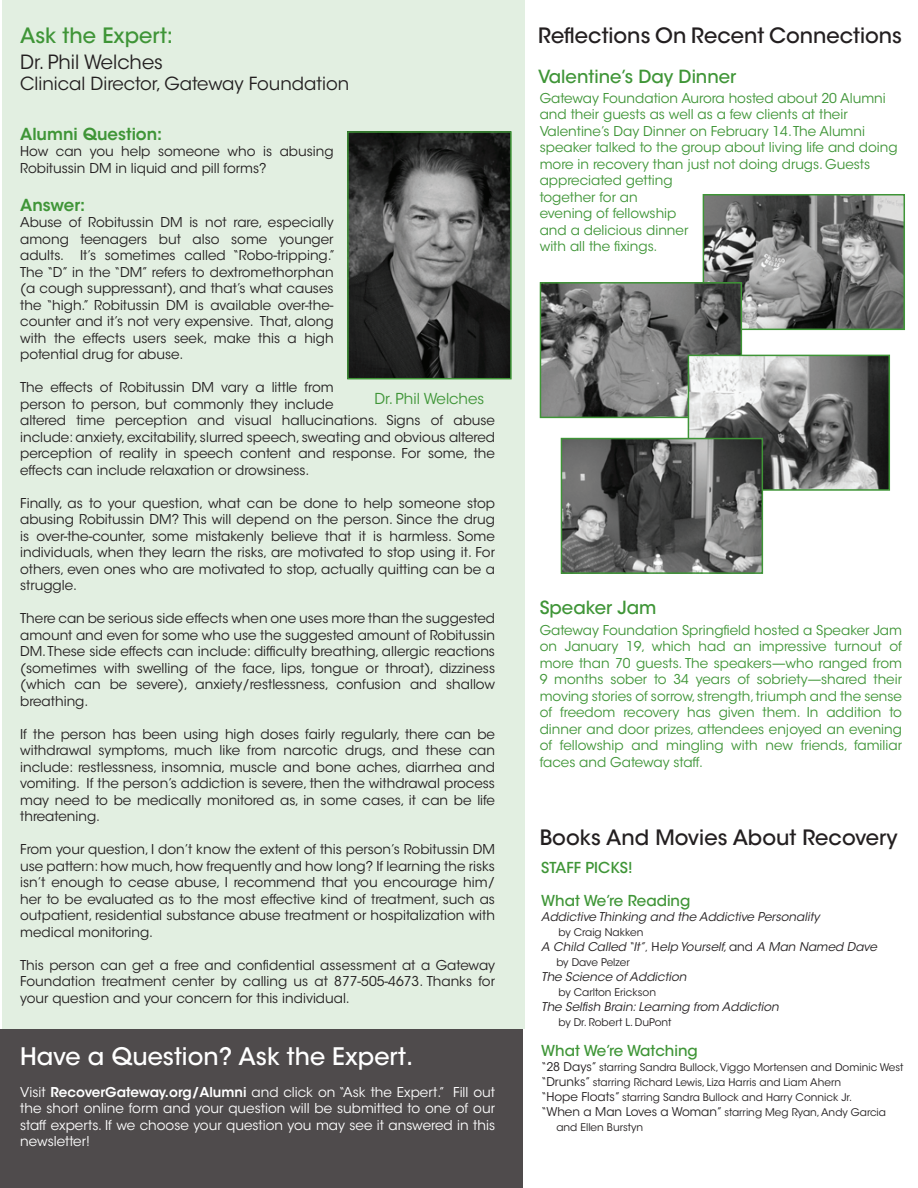
<style>
.page{position:relative;width:918px;height:1188px;background:#fff}
.page>*{position:absolute;margin:0;border:0;box-sizing:border-box;transform-origin:0 0}
.t1{font:500 24px "ITC Avant Garde Std";color:#fff}
.t2{font:500 21px "ITC Avant Garde Std";color:#231f20}
.t3{font:500 21px "ITC Avant Garde Std";color:#3f9537}
.t4{font:19.5px "ITC Avant Garde Std";color:#231f20}
.t5{font:18px "ITC Avant Garde Std";color:#231f20}
.t6{font:500 18px "ITC Avant Garde Std";color:#3f9537}
.t7{font:600 16.5px "ITC Avant Garde Std";color:#3f9537}
.t8{font:500 15px "ITC Avant Garde Std";color:#3f9537}
.t9{font:15px "ITC Avant Garde Std";color:#3f9537}
.t10{font:13.5px/16.5px "ITC Avant Garde Std";color:#231f20;text-align:justify}
.t11{font:13.5px/16.5px "ITC Avant Garde Std";color:#3f9537}
.t12{font:13.5px/16.5px "ITC Avant Garde Std";color:#fff;text-align:justify}
.t13{font:italic 12px "ITC Avant Garde Std";color:#231f20}
.t14{font:10.5px "ITC Avant Garde Std";color:#231f20}
.s1{font-weight:600}
.s2{font-style:normal;font-size:10.5px}
.s3{font-style:normal}
.s4{font-size:12px}
</style>
<div class="page">
<div style="left:1px;top:1029px;width:522px;height:159px;background:#4f4b4c"></div>
<div style="left:2px;top:0;width:523px;height:1029px;background:#e2efe1"></div>
<img style="left:350px;top:134px;width:159px;height:242px">
<div style="left:347px;top:131px;width:165px;height:248px;border:2px solid #3f9537"></div>
<img style="left:706px;top:197px;width:196px;height:130px">
<div style="left:703px;top:194px;width:202px;height:136px;border:2px solid #3f9537"></div>
<img style="left:543px;top:285px;width:196px;height:130px">
<div style="left:540px;top:282px;width:202px;height:136px;border:2px solid #3f9537"></div>
<img style="left:691px;top:358px;width:196px;height:130px">
<div style="left:688px;top:355px;width:202px;height:136px;border:2px solid #3f9537"></div>
<img style="left:564px;top:441px;width:196px;height:130px">
<div style="left:561px;top:438px;width:202px;height:136px;border:2px solid #3f9537"></div>
<h2 class="t3" style="left:20px;top:23px;width:154px">Ask the Expert:</h2>
<h3 class="t4" style="left:20px;top:50px;width:144px">Dr. Phil Welches</h3>
<h3 class="t5" style="left:20px;top:73px;width:331px">Clinical Director, Gateway Foundation</h3>
<p class="t7" style="left:20px;top:124px;width:144px">Alumni Question:</p>
<p class="t10" style="left:20px;top:144px;width:315px">How can you help someone who is abusing<br>Robitussin DM in liquid and pill forms?</p>
<p class="t7" style="left:20px;top:194px;width:67px">Answer:</p>
<p class="t10" style="left:20px;top:214px;width:317px">Abuse of Robitussin DM is not rare, especially among teenagers but also some younger adults. It’s sometimes called “Robo-tripping.” The “D” in the “DM” refers to dextromethorphan (a cough suppressant), and that’s what causes the “high.” Robitussin DM is available over-the&shy;counter and it’s not very expensive. That, along with the effects users seek, make this a high potential drug for abuse.</p>
<p class="t10" style="left:20px;top:379px;width:476px;text-align:left">The effects of Robitussin DM vary a little from<br>person to person, but commonly they include<br>altered time perception and visual hallucinations. Signs of abuse include: anxiety, excitability, slurred speech, sweating and obvious altered perception of reality in speech content and response. For some, the effects can include relaxation or drowsiness.</p>
<p class="t10" style="left:20px;top:495px;width:476px">Finally, as to your question, what can be done to help someone stop abusing Robitussin DM? This will depend on the person. Since the drug is over-the-counter, some mistakenly believe that it is harmless. Some individuals, when they learn the risks, are motivated to stop using it. For others, even ones who are motivated to stop, actually quitting can be a struggle.</p>
<p class="t10" style="left:20px;top:610px;width:476px">There can be serious side effects when one uses more than the suggested amount and even for some who use the suggested amount of Robitussin DM. These side effects can include: difficulty breathing, allergic reactions (sometimes with swelling of the face, lips, tongue or throat), dizziness (which can be severe), anxiety/restlessness, confusion and shallow breathing.</p>
<p class="t10" style="left:20px;top:726px;width:476px">If the person has been using high doses fairly regularly, there can be withdrawal symptoms, much like from narcotic drugs, and these can include: restlessness, insomnia, muscle and bone aches, diarrhea and vomiting. If the person’s addiction is severe, then the withdrawal process may need to be medically monitored as, in some cases, it can be life threatening.</p>
<p class="t10" style="left:20px;top:841px;width:476px">From your question, I don’t know the extent of this person’s Robitussin DM use pattern: how much, how frequently and how long? If learning the risks isn’t enough to cease abuse, I recommend that you encourage him/ her to be evaluated as to the most effective kind of treatment, such as outpatient, residential substance abuse treatment or hospitalization with medical monitoring.</p>
<p class="t10" style="left:20px;top:957px;width:476px">This person can get a free and confidential assessment at a Gateway Foundation treatment center by calling us at 877-505-4673. Thanks for your question and your concern for this individual.</p>
<p class="t9" style="left:374px;top:390px;width:111px">Dr. Phil Welches</p>
<h1 class="t1" style="left:20px;top:1042px;width:395px">Have a Question? Ask the Expert.</h1>
<p class="t12" style="left:20px;top:1084px;width:476px">Visit <span class="s1">RecoverGateway.org/Alumni</span> and click on “Ask the Expert.” Fill out the short online form and your question will be submitted to one of our staff experts. If we choose your question you may see it answered in this newsletter!</p>
<h2 class="t2" style="left:538px;top:23px;width:365px">Reflections On Recent Connections</h2>
<h3 class="t6" style="left:538px;top:65px;width:200px">Valentine’s Day Dinner</h3>
<p class="t11" style="left:540px;top:90px;width:360px">Gateway Foundation Aurora hosted about 20 Alumni and their guests as well as a few clients at their Valentine’s Day Dinner on February 14. The Alumni speaker talked to the group about living life and doing more in recovery than just not doing drugs. Guests appreciated getting<br>together for an<br>evening of fellowship<br>and a delicious dinner<br>with all the fixings.</p>
<h3 class="t6" style="left:540px;top:597px;width:118px">Speaker Jam</h3>
<p class="t11" style="left:540px;top:622px;width:364px;text-align:justify">Gateway Foundation Springfield hosted a Speaker Jam on January 19, which had an impressive turnout of more than 70 guests. The speakers—who ranged from 9 months sober to 34 years of sobriety—shared their moving stories of sorrow, strength, triumph and the sense of freedom recovery has given them. In addition to dinner and door prizes, attendees enjoyed an evening of fellowship and mingling with new friends, familiar faces and Gateway staff.</p>
<h2 class="t2" style="left:540px;top:825px;width:360px">Books And Movies About Recovery</h2>
<p class="t8" style="left:541px;top:858px;width:93px">Staff Pic ks!</p>
<p class="t8" style="left:541px;top:891px;width:151px">What We’re Reading</p>
<p class="t13" style="left:541px;top:910px;width:280px">Addictive Thinking and the Addictive Personality</p>
<p class="t14" style="left:558px;top:926px;width:86px">by Craig Nakken</p>
<p class="t13" style="left:541px;top:940px;width:337px">A Child Called “It”<span class="s2">,</span> <span class="s3">H</span>elp Yourself, <span class="s3">and</span> A Man Named Dave</p>
<p class="t14" style="left:556px;top:956px;width:75px">by Dave Pelzer</p>
<p class="t13" style="left:541px;top:970px;width:147px">The Science of Addiction</p>
<p class="t14" style="left:558px;top:986px;width:99px">by Carlton Erickson</p>
<p class="t13" style="left:541px;top:1000px;width:239px">The Selfish Brain: Learning from Addiction</p>
<p class="t14" style="left:558px;top:1016px;width:115px">by Dr. Robert L. DuPont</p>
<p class="t8" style="left:541px;top:1041px;width:158px">What We’re Watching</p>
<p class="t14" style="left:541px;top:1061px;width:364px"><span class="s4">“28 Days”</span> starring Sandra Bullock, Viggo Mortensen and Dominic West</p>
<p class="t14" style="left:541px;top:1076px;width:301px"><span class="s4">“Drunks”</span> starring Richard Lewis, Liza Harris and Liam Ahern</p>
<p class="t14" style="left:541px;top:1091px;width:312px"><span class="s4">“Hope Floats”</span> starring Sandra Bullock and Harry Connick Jr.</p>
<p class="t14" style="left:541px;top:1106px;width:346px"><span class="s4">“When a Man Loves a Woman”</span> starring Meg Ryan, Andy Garcia</p>
<p class="t14" style="left:556px;top:1121px;width:88px">and Ellen Burstyn</p>
</div>
